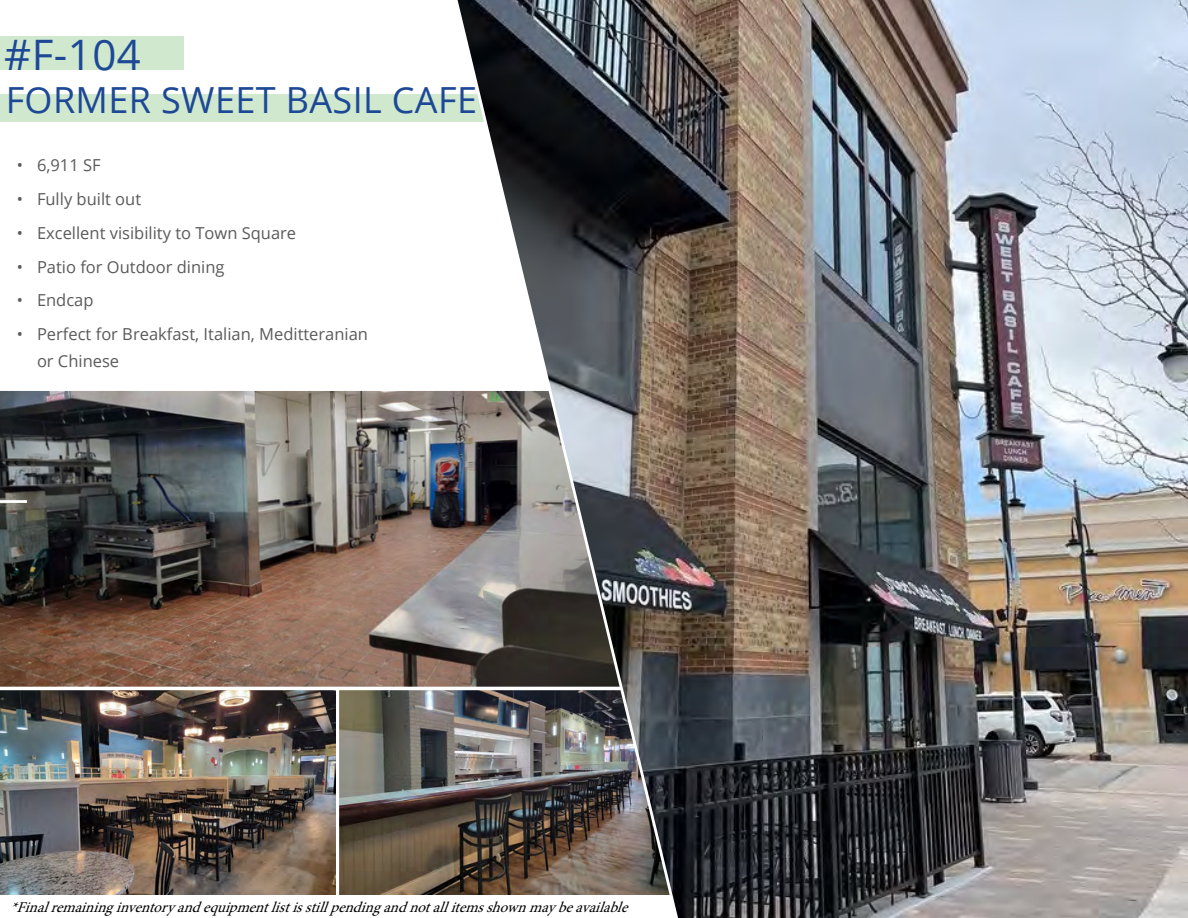
<style>
.page{position:relative;width:1188px;height:918px;background:#fff}
.page>*{position:absolute;margin:0;border:0;box-sizing:border-box;transform-origin:0 0}
.t1{font:42px "Open Sans";color:#1d4896}
.t2{font:36px "Open Sans";letter-spacing:.01em;color:#1d4896}
.t3{font:16.5px/27px "Open Sans";color:#5a5a5a}
.t4{font:italic 15px "Minion Pro";color:#000}
</style>
<div class="page">
<img style="left:339px;top:690px;width:109px;height:205px">
<img style="left:0;top:690px;width:336px;height:205px">
<img style="left:0;top:391px;width:448px;height:296px">
<div style="left:0;top:36px;width:184px;height:33px;background:#cfe8ce"></div>
<hr style="left:0;top:500px;width:27px;height:3px;background:#fff">
<div style="left:0;top:94px;width:551px;height:28px;background:#cfe8ce"></div>
<img style="left:448px;top:0;width:740px;height:918px">
<h1 class="t1" style="left:4px;top:26px;width:138px">#F-104</h1>
<h2 class="t2" style="left:6px;top:75px;width:473px">FORMER SWEET BASIL CAFE</h2>
<p class="t3" style="left:17px;top:151px;width:85px">• 6,911 SF</p>
<p class="t3" style="left:17px;top:185px;width:126px">• Fully built out</p>
<p class="t3" style="left:17px;top:219px;width:281px">• Excellent visibility to Town Square</p>
<p class="t3" style="left:17px;top:253px;width:209px">• Patio for Outdoor dining</p>
<p class="t3" style="left:17px;top:286px;width:78px">• Endcap</p>
<p class="t3" style="left:37px;top:320px;width:333px;text-indent:-20px">• Perfect for Breakfast, Italian, Meditteranian or Chinese</p>
<p class="t4" style="left:10px;top:897px;width:625px">*Finalremaininginventoryandequipmentlistisstillpendingandnotallitemsshownmaybeavailable</p>
</div>
